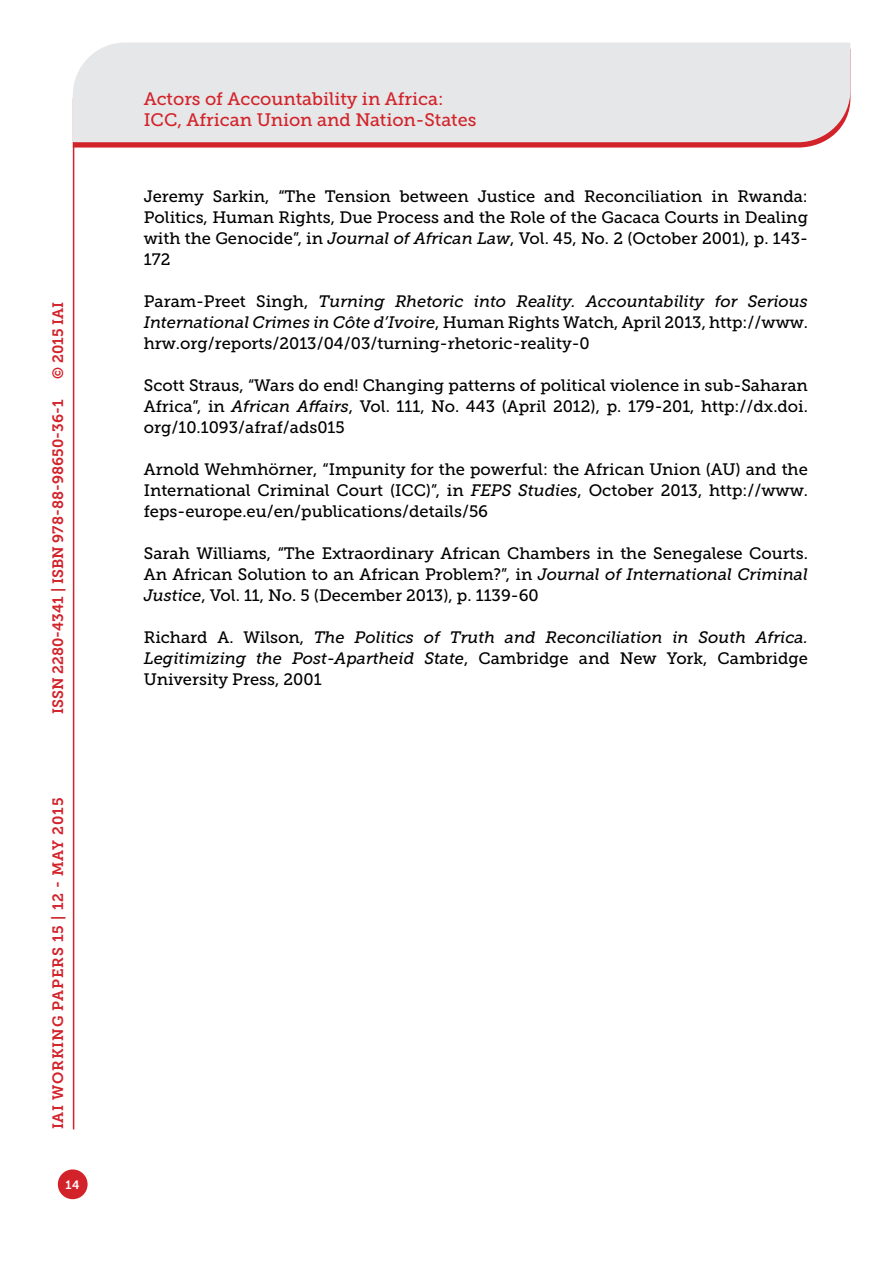
<style>
.page{position:relative;width:893px;height:1263px;background:#fff}
.page>*{position:absolute;margin:0;border:0;box-sizing:border-box;transform-origin:0 0}
.t1{font:18px/21.6px "Museo Slab 500";color:#d2232a}
.t2{font:16.5px/21px "Museo Slab 500";color:#000;text-align:justify}
.t3{font:italic 16.5px/21px "Museo Slab 500";color:#000;text-align:justify}
.t4{font:15px "Museo Slab 700";color:#d2232a}
.t5{font:15px "Museo Slab 700";letter-spacing:.05em;color:#d2232a}
.t6{font:12px "Museo Slab 700";color:#fff}
.s1{font-style:italic}
.s2{font-style:normal}
</style>
<div class="page">
<svg style="left:74px;top:142px;width:749px;height:6px;background:#d63d43"></svg>
<div style="left:73px;top:43px;width:777px;height:99px;background:#e6e7e8"></div>
<div style="left:58px;top:1169px;width:30px;height:30px;background:#d2232a;border-radius:50%"></div>
<hr style="left:73px;top:142px;width:1px;height:987px;background:#d2232a">
<p class="t4" style="left:50px;top:379px;width:78px;rotate:-90deg">© 2015 IAI</p>
<p class="t4" style="left:49px;top:714px;width:316px;rotate:-90deg">ISSN 2280-4341 | ISBN 978-88-98650-36-1</p>
<p class="t5" style="left:50px;top:1129px;width:333px;rotate:-90deg">IAI WORKING PAPERS 15 | 12 - MAY 2015</p>
<p class="t6" style="left:66px;top:1178px;width:16px">14</p>
<p class="t1" style="left:144px;top:88px;width:334px">Actors of Accountability in Africa:<br>ICC, African Union and Nation-States</p>
<p class="t2" style="left:144px;top:186px;width:666px">Jeremy Sarkin, “The Tension between Justice and Reconciliation in Rwanda:<br>Politics, Human Rights, Due Process and the Role of the Gacaca Courts in Dealing with the Genocide”, in <span class="s1">Journal of African Law</span>, Vol. 45, No. 2 (October 2001), p. 143- 172</p>
<p class="t2" style="left:144px;top:291px;width:666px">Param-Preet Singh, <span class="s1">Turning Rhetoric into Reality. Accountability for Serious International Crimes in Côte d’Ivoire</span>, Human Rights Watch, April 2013, http://www. hrw.org/reports/2013/04/03/turning-rhetoric-reality-0</p>
<p class="t2" style="left:144px;top:375px;width:665px">Scott Straus, “Wars do end! Changing patterns of political violence in sub-Saharan Africa”, in <span class="s1">African Affairs</span>, Vol. 111, No. 443 (April 2012), p. 179-201, http://dx.doi. org/10.1093/afraf/ads015</p>
<p class="t2" style="left:144px;top:459px;width:665px">Arnold Wehmhörner, “Impunity for the powerful: the African Union (AU) and the International Criminal Court (ICC)”, in <span class="s1">FEPS Studies</span>, October 2013, http://www. feps-europe.eu/en/publications/details/56</p>
<p class="t2" style="left:144px;top:543px;width:666px">Sarah Williams, “The Extraordinary African Chambers in the Senegalese Courts.<br>An African Solution to an African Problem?”, in <span class="s1">Journal of International Criminal Justice</span>, Vol. 11, No. 5 (December 2013), p. 1139-60</p>
<p class="t3" style="left:144px;top:627px;width:666px"><span class="s2">Richard A. Wilson,</span> The Politics of Truth and Reconciliation in South Africa.<br>Legitimizing the Post-Apartheid State<span class="s2">, Cambridge and New York, Cambridge University Press, 2001</span></p>
</div>
